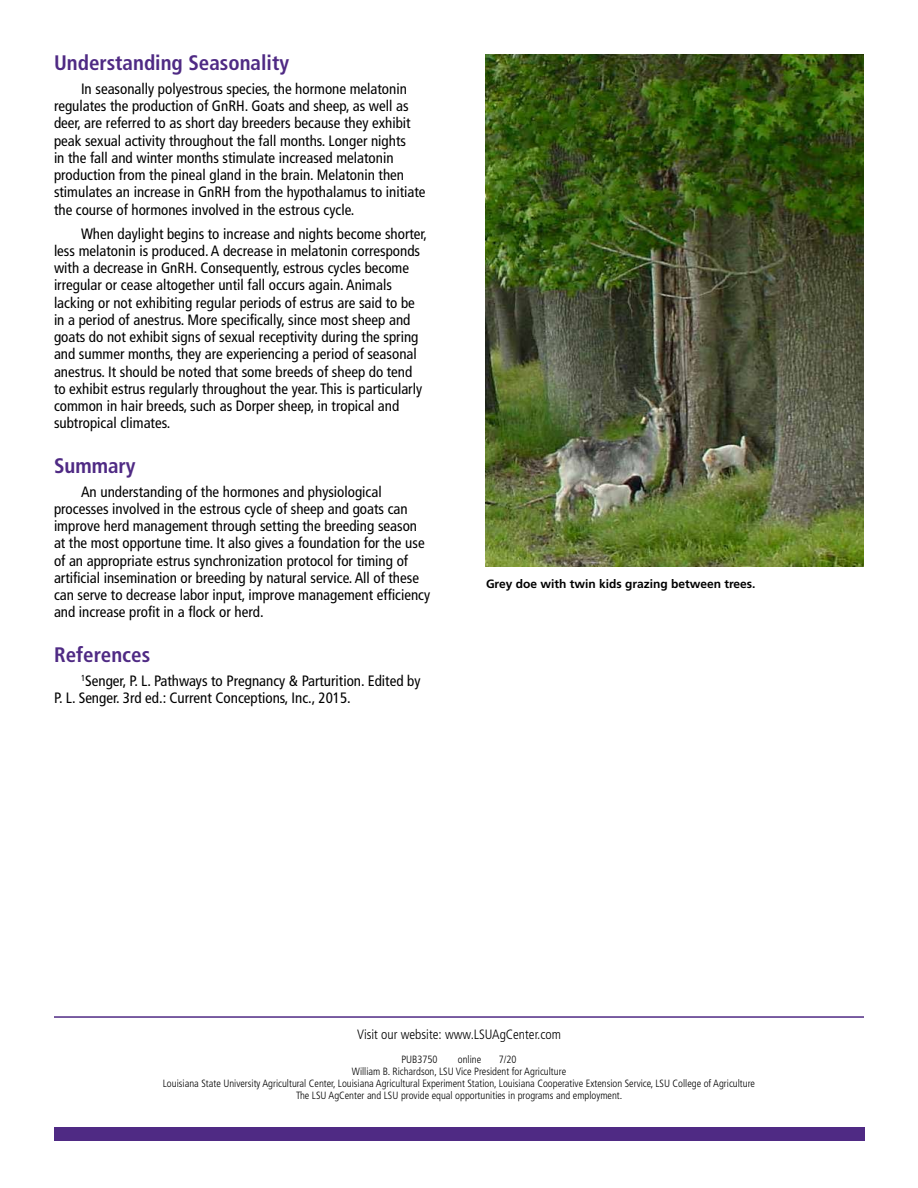
<style>
.page{position:relative;width:918px;height:1188px;background:#fff}
.page>*{position:absolute;margin:0;border:0;box-sizing:border-box;transform-origin:0 0}
.subhead{font:700 condensed 21px "Frutiger LT Std";color:#4f2a84}
.Body_copy{font:condensed 15px/17.2px "Frutiger LT Std";color:#000}
.Website{font:300 condensed 13.5px "Frutiger LT Std";color:#000}
.captions{font:700 12px "Frutiger LT Std";color:#000}
.indicia{font:300 condensed 10.5px "Frutiger LT Std";color:#000}
</style>
<div class="page">
<img style="left:486px;top:54px;width:378px;height:513px">
<hr style="left:54px;top:1016px;width:810px;height:2px;background:#4f2a84">
<div style="left:54px;top:1127px;width:810px;height:14px;background:#4f2a84"></div>
<h3 class="subhead" style="left:54px;top:50px;width:237px">Understanding Seasonality</h3>
<p class="Body_copy" style="left:54px;top:80px;width:373px;text-indent:27px">In seasonally polyestrous species, the hormone melatonin regulates the production of GnRH. Goats and sheep, as well as deer, are referred to as short day breeders because they exhibit peak sexual activity throughout the fall months. Longer nights<br>in the fall and winter months stimulate increased melatonin production from the pineal gland in the brain. Melatonin then stimulates an increase in GnRH from the hypothalamus to initiate the course of hormones involved in the estrous cycle.</p>
<p class="Body_copy" style="left:54px;top:225px;width:375px;text-indent:27px">When daylight begins to increase and nights become shorter, less melatonin is produced. A decrease in melatonin corresponds with a decrease in GnRH. Consequently, estrous cycles become irregular or cease altogether until fall occurs again. Animals lacking or not exhibiting regular periods of estrus are said to be in a period of anestrus. More specifically, since most sheep and goats do not exhibit signs of sexual receptivity during the spring and summer months, they are experiencing a period of seasonal anestrus. It should be noted that some breeds of sheep do tend to exhibit estrus regularly throughout the year. This is particularly common in hair breeds, such as Dorper sheep, in tropical and subtropical climates.</p>
<h3 class="subhead" style="left:54px;top:453px;width:83px">Summary</h3>
<p class="Body_copy" style="left:54px;top:483px;width:378px;text-indent:27px">An understanding of the hormones and physiological processes involved in the estrous cycle of sheep and goats can improve herd management through setting the breeding season at the most opportune time. It also gives a foundation for the use of an appropriate estrus synchronization protocol for timing of artificial insemination or breeding by natural service. All of these can serve to decrease labor input, improve management efficiency and increase profit in a flock or herd.</p>
<h3 class="subhead" style="left:54px;top:642px;width:98px">References</h3>
<p class="Body_copy" style="left:54px;top:672px;width:368px;text-indent:27px"><sup>1</sup>Senger, P. L. Pathways to Pregnancy &amp; Parturition. Edited by<br>P. L. Senger. 3rd ed.: Current Conceptions, Inc., 2015.</p>
<p class="captions" style="left:486px;top:577px;width:271px">Grey doe with twin kids grazing between trees.</p>
<p class="Website" style="left:357px;top:1027px;width:205px">Visit our website: www.LSUAgCenter.com</p>
<p class="indicia" style="left:401px;top:1054px;width:38px">PUB3750</p>
<p class="indicia" style="left:458px;top:1054px;width:25px">online</p>
<p class="indicia" style="left:499px;top:1054px;width:19px">7/20</p>
<p class="indicia" style="left:352px;top:1066px;width:216px">William B. Richardson, LSU Vice President for Agriculture</p>
<p class="indicia" style="left:163px;top:1078px;width:594px">Louisiana State University Agricultural Center, Louisiana Agricultural Experiment Station, Louisiana Cooperative Extension Service, LSU College of Agriculture</p>
<p class="indicia" style="left:296px;top:1090px;width:328px">The LSU AgCenter and LSU provide equal opportunities in programs and employment.</p>
</div>
